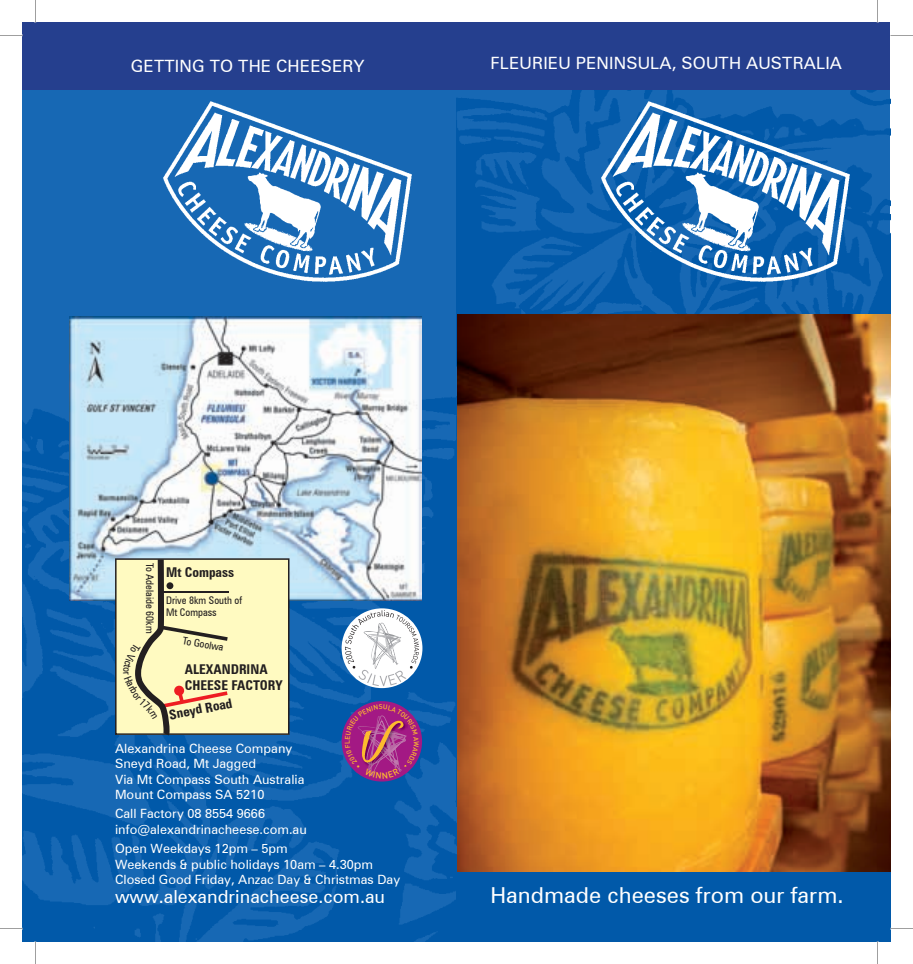
<style>
.page{position:relative;width:913px;height:964px;background:#fff}
.page>*{position:absolute;margin:0;border:0;box-sizing:border-box;transform-origin:0 0}
.t1{font:22.05px "Zurich BT";color:#fff}
.t2{font:18px "Zurich BT";color:#fff}
.t3{font:16.95px "Zurich BT";letter-spacing:.01em;color:#fff}
.t4{font:700 condensed 13.5px/16.2px "Zurich BT";color:#231f20}
.t5{font:12.75px/15.3px "Zurich BT";color:#fff}
.t6{font:condensed 10.5px/12.6px "Zurich BT";color:#231f20}
</style>
<div class="page">
<div style="left:22px;top:35px;width:868px;height:906px;background:#1768b4"></div>
<img style="left:22px;top:316px;width:434px;height:625px">
<img style="left:69px;top:316px;width:352px;height:284px">
<div style="left:456px;top:509px;width:434px;height:432px;background:#0159a9"></div>
<img style="left:456px;top:90px;width:434px;height:419px">
<div style="left:22px;top:22px;width:868px;height:68px;background:#253f8e"></div>
<img style="left:591px;top:91px;width:269px;height:204px">
<img style="left:163px;top:101px;width:249px;height:181px">
<img style="left:457px;top:315px;width:433px;height:556px">
<svg style="left:341px;top:608px;width:81px;height:80px"></svg>
<svg style="left:345px;top:610px;width:74px;height:76px"></svg>
<div style="left:341px;top:701px;width:81px;height:80px;background:#a31984;border-radius:50%"></div>
<hr style="left:34px;top:0;width:2px;height:23px;background:#fff">
<hr style="left:876px;top:0;width:2px;height:23px;background:#fff">
<svg style="left:0;top:35px;width:22px;height:1px"></svg>
<svg style="left:890px;top:35px;width:22px;height:1px"></svg>
<svg style="left:0;top:928px;width:22px;height:1px"></svg>
<svg style="left:890px;top:928px;width:22px;height:1px"></svg>
<svg style="left:35px;top:0;width:1px;height:23px"></svg>
<svg style="left:35px;top:941px;width:1px;height:22px"></svg>
<svg style="left:877px;top:0;width:1px;height:23px"></svg>
<svg style="left:877px;top:941px;width:1px;height:22px"></svg>
<svg style="left:115px;top:558px;width:174px;height:177px"></svg>
<svg style="left:345px;top:704px;width:74px;height:74px"></svg>
<h3 class="t3" style="left:131px;top:56px;width:235px">GettinG to the Cheesery</h3>
<h3 class="t3" style="left:490px;top:52px;width:353px">Fleurieu Peninsula, south australia</h3>
<p class="t6" style="left:156px;top:562px;width:72px;rotate:90deg">To Adelaide 60km</p>
<p class="t4" style="left:166px;top:564px;width:70px">Mt Compass</p>
<p class="t6" style="left:166px;top:593px;width:77px">Drive 8km South of<br>Mt Compass</p>
<p class="t6" style="left:184px;top:633px;width:43px;rotate:10deg">To Goolwa</p>
<p class="t4" style="left:185px;top:660px;width:99px">ALEXANDRINA<br>CHEESE FACTORY</p>
<p class="t4" style="left:168px;top:706px;width:65px;rotate:-11deg">Sneyd Road</p>
<p class="t5" style="left:115px;top:740px;width:191px">alexandrina Cheese Company sneyd road, Mt Jagged<br>Via Mt Compass south australia<br>Mount Compass sa 5210</p>
<p class="t5" style="left:115px;top:806px;width:193px">Call Factory 08 8554 9666 info@alexandrinacheese.com.au</p>
<p class="t5" style="left:115px;top:841px;width:287px">open Weekdays 12pm – 5pm<br>Weekends &amp; public holidays 10am – 4.30pm<br>Closed Good Friday, anzac Day &amp; Christmas Day</p>
<h2 class="t2" style="left:115px;top:885px;width:271px">www.alexandrinacheese.com.au</h2>
<h1 class="t1" style="left:490px;top:881px;width:354px">handmade cheeses from our farm.</h1>
</div>
